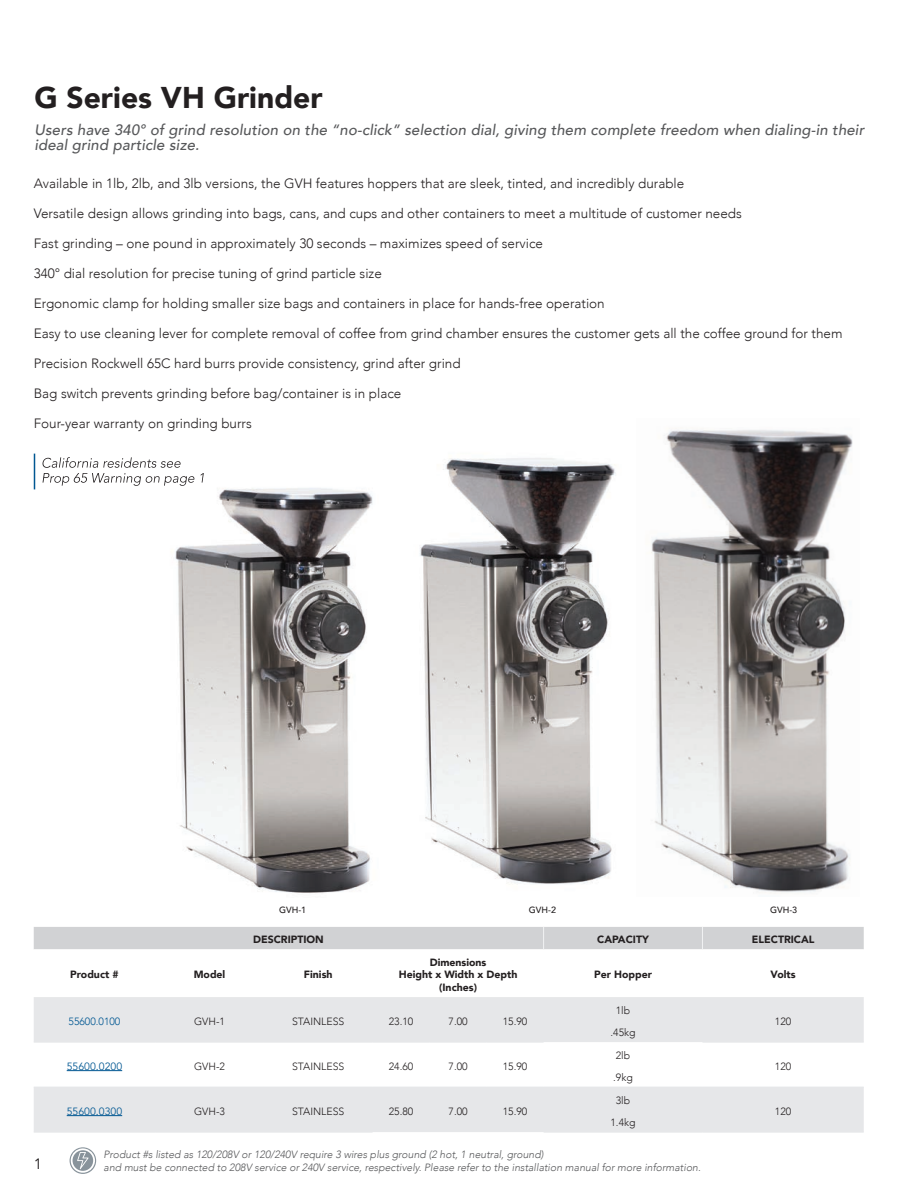
<style>
.page{position:relative;width:918px;height:1188px;background:#fff}
.page>*{position:absolute;margin:0;border:0;box-sizing:border-box;transform-origin:0 0}
.t1{font:900 30px "Avenir";color:#231f20}
.t2{font:italic 500 15px/15px "Avenir";letter-spacing:.01em;color:#57585a}
.Page_Number{font:15px "Avenir";color:#231f20}
.Ten_Point_Spacing{font:300 13.5px "Avenir";color:#231f20}
.Body_Text{font:italic 300 10.5px "Avenir";color:#57585a}
.Chart_Body_Text{font:300 10.5px "Avenir";color:#231f20}
.Chart_Body_Text-2{font:900 10.5px/12.6px "Avenir";color:#231f20;text-align:center}
.Chart_Body_Text-3{font:10.5px "Avenir";color:#005792}
.Chart_Body_Text-4{font:300 10.5px "Avenir";color:#005792}
.t3{font:500 9px "Avenir";color:#231f20}
</style>
<div class="page">
<svg style="left:34px;top:997px;width:830px;height:135px;fill:#e6e7e9"></svg>
<div style="left:34px;top:927px;width:830px;height:22px;background:#d1d2d4"></div>
<hr style="left:34px;top:1042px;width:121px;height:1px;background:#e6e7e9">
<hr style="left:155px;top:1042px;width:109px;height:1px;background:#e6e7e9">
<hr style="left:264px;top:1042px;width:109px;height:1px;background:#e6e7e9">
<hr style="left:373px;top:1042px;width:57px;height:1px;background:#e6e7e9">
<hr style="left:430px;top:1042px;width:57px;height:1px;background:#e6e7e9">
<hr style="left:487px;top:1042px;width:57px;height:1px;background:#e6e7e9">
<hr style="left:702px;top:1042px;width:162px;height:1px;background:#e6e7e9">
<hr style="left:34px;top:1087px;width:121px;height:1px;background:#e6e7e9">
<hr style="left:155px;top:1087px;width:109px;height:1px;background:#e6e7e9">
<hr style="left:264px;top:1087px;width:109px;height:1px;background:#e6e7e9">
<hr style="left:373px;top:1087px;width:57px;height:1px;background:#e6e7e9">
<hr style="left:430px;top:1087px;width:57px;height:1px;background:#e6e7e9">
<hr style="left:487px;top:1087px;width:57px;height:1px;background:#e6e7e9">
<hr style="left:702px;top:1087px;width:162px;height:1px;background:#e6e7e9">
<hr style="left:34px;top:1132px;width:121px;height:1px;background:#e6e7e9">
<hr style="left:155px;top:1132px;width:109px;height:1px;background:#e6e7e9">
<hr style="left:264px;top:1132px;width:109px;height:1px;background:#e6e7e9">
<hr style="left:702px;top:1132px;width:162px;height:1px;background:#e6e7e9">
<hr style="left:544px;top:1132px;width:158px;height:1px;background:#e6e7e9">
<hr style="left:544px;top:1087px;width:158px;height:1px;background:#e6e7e9">
<hr style="left:67px;top:1070px;width:55px;height:1px;background:#005792">
<hr style="left:67px;top:1115px;width:55px;height:1px;background:#005792">
<img style="left:651px;top:430px;width:202px;height:463px">
<img style="left:175px;top:488px;width:198px;height:405px">
<img style="left:420px;top:458px;width:196px;height:426px">
<svg style="left:42px;top:457px;width:162px;height:29px"></svg>
<hr style="left:34px;top:454px;width:1px;height:35px;background:#005792">
<svg style="left:70px;top:1147px;width:26px;height:27px"></svg>
<svg style="left:70px;top:1148px;width:25px;height:25px"></svg>
<p class="t1" style="left:34px;top:72px;width:290px">G Series VH Grinder</p>
<p class="t2" style="left:34px;top:122px;width:831px">Users have 340° of grind resolution on the “no-click” selection dial, giving them complete freedom when dialing-in their ideal grind particle size.</p>
<p class="Ten_Point_Spacing" style="left:34px;top:176px;width:652px">Available in 1lb, 2lb, and 3lb versions, the GVH features hoppers that are sleek, tinted, and incredibly durable</p>
<p class="Ten_Point_Spacing" style="left:34px;top:206px;width:710px">Versatile design allows grinding into bags, cans, and cups and other containers to meet a multitude of customer needs</p>
<p class="Ten_Point_Spacing" style="left:34px;top:236px;width:511px">Fast grinding – one pound in approximately 30 seconds – maximizes speed of service</p>
<p class="Ten_Point_Spacing" style="left:34px;top:266px;width:350px">340° dial resolution for precise tuning of grind particle size</p>
<p class="Ten_Point_Spacing" style="left:34px;top:296px;width:573px">Ergonomic clamp for holding smaller size bags and containers in place for hands-free operation</p>
<p class="Ten_Point_Spacing" style="left:34px;top:326px;width:810px">Easy to use cleaning lever for complete removal of coffee from grind chamber ensures the customer gets all the coffee ground for them</p>
<p class="Ten_Point_Spacing" style="left:34px;top:356px;width:428px">Precision Rockwell 65C hard burrs provide consistency, grind after grind</p>
<p class="Ten_Point_Spacing" style="left:34px;top:386px;width:369px">Bag switch prevents grinding before bag/container is in place</p>
<p class="Ten_Point_Spacing" style="left:34px;top:416px;width:220px">Four-year warranty on grinding burrs</p>
<p class="t3" style="left:279px;top:902px;width:29px">GVH-1</p>
<p class="t3" style="left:529px;top:902px;width:29px">GVH-2</p>
<p class="t3" style="left:770px;top:902px;width:29px">GVH-3</p>
<p class="Chart_Body_Text-2" style="left:253px;top:933px;width:72px">DESCRIPTION</p>
<p class="Chart_Body_Text-2" style="left:597px;top:933px;width:53px">CAPACITY</p>
<p class="Chart_Body_Text-2" style="left:752px;top:933px;width:64px">ELECTRICAL</p>
<p class="Chart_Body_Text-2" style="left:70px;top:968px;width:50px">Product #</p>
<p class="Chart_Body_Text-2" style="left:194px;top:968px;width:33px">Model</p>
<p class="Chart_Body_Text-2" style="left:304px;top:968px;width:30px">Finish</p>
<p class="Chart_Body_Text-2" style="left:399px;top:956px;width:120px">Dimensions<br>Height x Width x Depth (Inches)</p>
<p class="Chart_Body_Text-2" style="left:594px;top:968px;width:59px">Per Hopper</p>
<p class="Chart_Body_Text-2" style="left:771px;top:968px;width:27px">Volts</p>
<p class="Chart_Body_Text" style="left:616px;top:1004px;width:16px">1lb</p>
<p class="Chart_Body_Text-4" style="left:69px;top:1015px;width:53px">55600.0100</p>
<p class="Chart_Body_Text" style="left:194px;top:1015px;width:32px">GVH-1</p>
<p class="Chart_Body_Text" style="left:292px;top:1015px;width:54px">STAINLESS</p>
<p class="Chart_Body_Text" style="left:389px;top:1015px;width:26px">23.10</p>
<p class="Chart_Body_Text" style="left:449px;top:1015px;width:21px">7.00</p>
<p class="Chart_Body_Text" style="left:503px;top:1015px;width:26px">15.90</p>
<p class="Chart_Body_Text" style="left:775px;top:1015px;width:18px">120</p>
<p class="Chart_Body_Text" style="left:610px;top:1026px;width:27px">.45kg</p>
<p class="Chart_Body_Text" style="left:616px;top:1049px;width:16px">2lb</p>
<p class="Chart_Body_Text-3" style="left:67px;top:1060px;width:57px">55600.0200</p>
<p class="Chart_Body_Text" style="left:194px;top:1060px;width:32px">GVH-2</p>
<p class="Chart_Body_Text" style="left:292px;top:1060px;width:54px">STAINLESS</p>
<p class="Chart_Body_Text" style="left:389px;top:1060px;width:26px">24.60</p>
<p class="Chart_Body_Text" style="left:449px;top:1060px;width:21px">7.00</p>
<p class="Chart_Body_Text" style="left:503px;top:1060px;width:26px">15.90</p>
<p class="Chart_Body_Text" style="left:775px;top:1060px;width:18px">120</p>
<p class="Chart_Body_Text" style="left:613px;top:1071px;width:21px">.9kg</p>
<p class="Chart_Body_Text" style="left:616px;top:1094px;width:16px">3lb</p>
<p class="Chart_Body_Text-3" style="left:67px;top:1105px;width:57px">55600.0300</p>
<p class="Chart_Body_Text" style="left:194px;top:1105px;width:32px">GVH-3</p>
<p class="Chart_Body_Text" style="left:292px;top:1105px;width:54px">STAINLESS</p>
<p class="Chart_Body_Text" style="left:389px;top:1105px;width:26px">25.80</p>
<p class="Chart_Body_Text" style="left:449px;top:1105px;width:21px">7.00</p>
<p class="Chart_Body_Text" style="left:503px;top:1105px;width:26px">15.90</p>
<p class="Chart_Body_Text" style="left:775px;top:1105px;width:18px">120</p>
<p class="Chart_Body_Text" style="left:610px;top:1116px;width:27px">1.4kg</p>
<p class="Body_Text" style="left:104px;top:1148px;width:441px">Product #s listed as 120/208V or 120/240V require 3 wires plus ground (2 hot, 1 neutral, ground)</p>
<p class="Page_Number" style="left:34px;top:1155px;width:10px">1</p>
<p class="Body_Text" style="left:104px;top:1161px;width:599px">and must be connected to 208V service or 240V service, respectively. Please refer to the installation manual for more information.</p>
</div>
